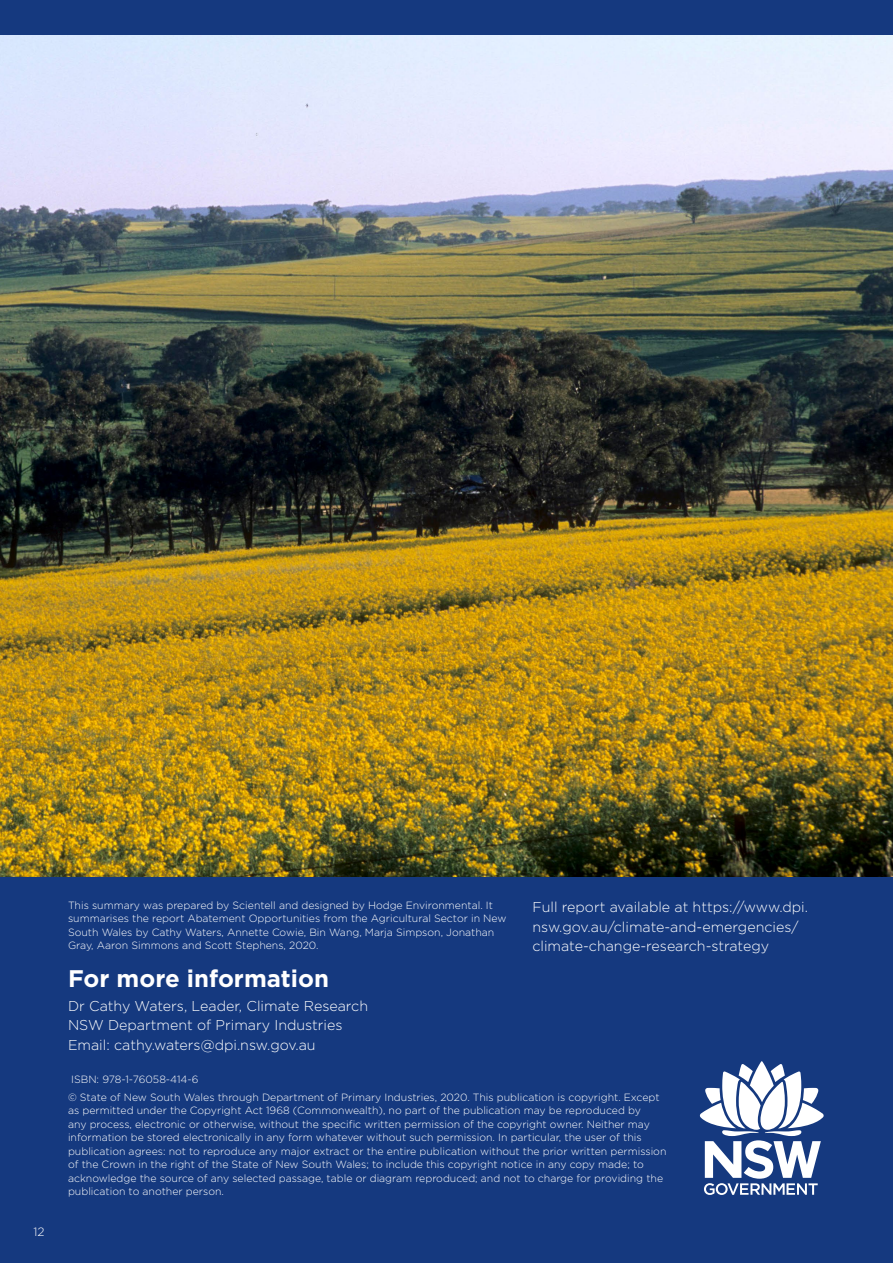
<style>
.page{position:relative;width:893px;height:1263px;background:#fff}
.page>*{position:absolute;margin:0;border:0;box-sizing:border-box;transform-origin:0 0}
.t1{font:700 24px "Gotham";color:#fff}
.t2{font:300 14.25px/19.5px "Gotham";color:#fff}
.t3{font:300 12px "Gotham";color:#fff}
.t4{font:300 10.5px/13.5px "Gotham";color:#fff}
</style>
<div class="page">
<img style="left:0;top:35px;width:893px;height:842px">
<div style="left:0;top:877px;width:893px;height:386px;background:#15397f"></div>
<svg style="left:700px;top:1061px;width:124px;height:134px"></svg>
<div style="left:0;top:0;width:893px;height:35px;background:#15397f"></div>
<p class="t3" style="left:34px;top:1225px;width:13px">12</p>
<p class="t4" style="left:68px;top:898px;width:440px">This summary was prepared by Scientell and designed by Hodge Environmental. It summarises the report Abatement Opportunities from the Agricultural Sector in New South Wales by Cathy Waters, Annette Cowie, Bin Wang, Marja Simpson, Jonathan Gray, Aaron Simmons and Scott Stephens, 2020.</p>
<h2 class="t2" style="left:532px;top:897px;width:277px">Full report available at https://www.dpi. nsw.gov.au/climate-and-emergencies/ climate-change-research-strategy</h2>
<h1 class="t1" style="left:68px;top:964px;width:262px">For more information</h1>
<h2 class="t2" style="left:68px;top:996px;width:302px">Dr Cathy Waters, Leader, Climate Research<br>NSW Department of Primary Industries<br>Email: cathy.waters@dpi.nsw.gov.au</h2>
<p class="t4" style="left:68px;top:1070px;width:593px;line-height:17.7px">ISBN: 978-1-76058-414-6<br>© State of New South Wales through Department of Primary Industries, 2020. This publication is copyright. Except</p>
<p class="t4" style="left:68px;top:1103px;width:600px">as permitted under the Copyright Act 1968 (Commonwealth), no part of the publication may be reproduced by<br>any process, electronic or otherwise, without the specific written permission of the copyright owner. Neither may information be stored electronically in any form whatever without such permission. In particular, the user of this publication agrees: not to reproduce any major extract or the entire publication without the prior written permission of the Crown in the right of the State of New South Wales; to include this copyright notice in any copy made; to acknowledge the source of any selected passage, table or diagram reproduced; and not to charge for providing the publication to another person.</p>
</div>
